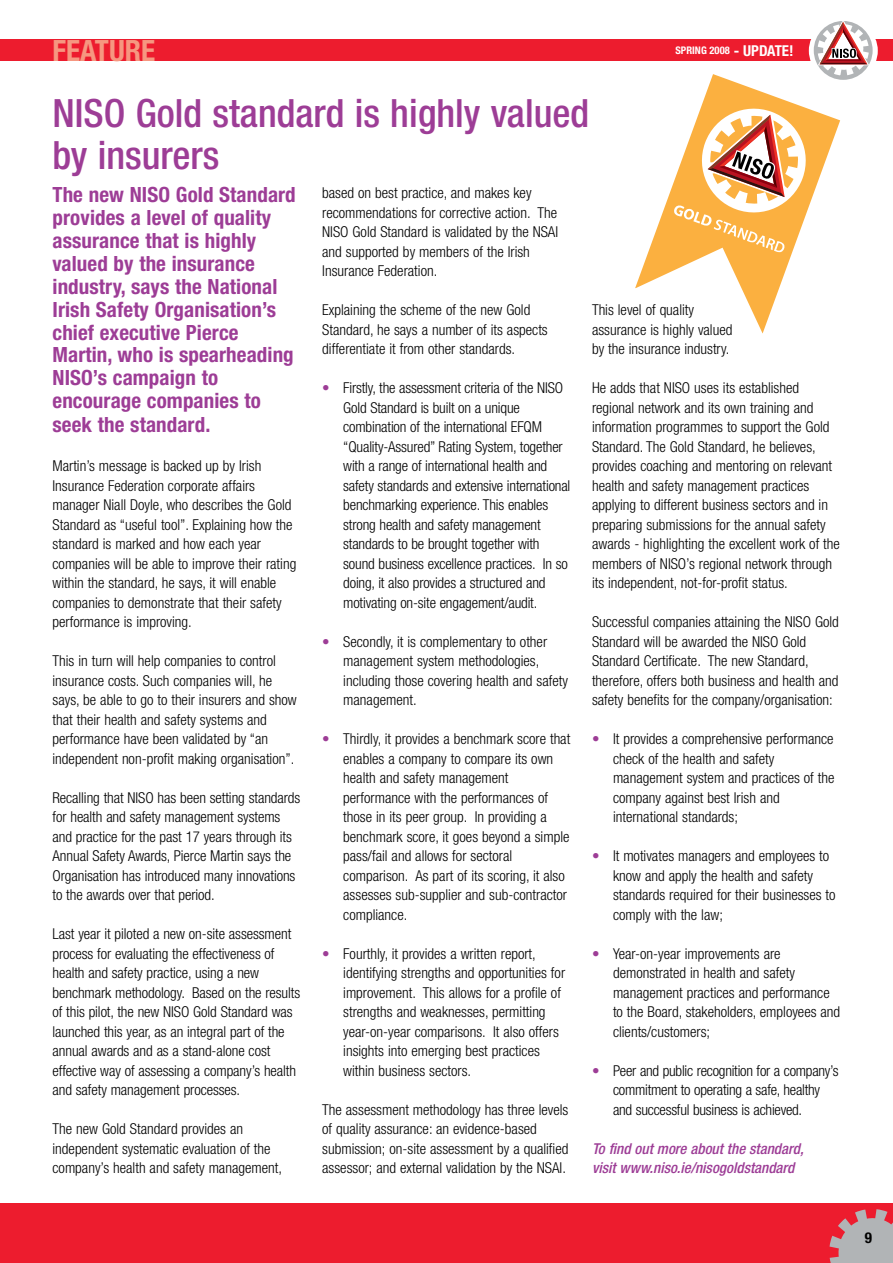
<style>
.page{position:relative;width:893px;height:1263px;background:#fff}
.page>*{position:absolute;margin:0;border:0;box-sizing:border-box;transform-origin:0 0}
.t1{font:500 condensed 39px/42px "Helvetica Neue";color:#9d3d96}
.t2{font:700 condensed 29.4px "Helvetica Neue";color:#f69780}
.t3{font:700 condensed 21px/23px "Helvetica Neue";letter-spacing:.005em;color:#9d3d96}
.t4{font:300 condensed 15px/19.5px "Helvetica Neue";color:#000}
.t5{font:italic 500 condensed 15px/19.5px "Helvetica Neue";color:#9d3d96}
.t6{font:700 condensed 15px "Helvetica Neue";color:#000}
.t7{font:700 condensed 10.5px "Helvetica Neue";color:#fff}
.s1{font-size:15px}
.s2{color:#9d3d96}
</style>
<div class="page">
<svg style="left:635px;top:74px;width:205px;height:259px"></svg>
<svg style="left:674px;top:104px;width:137px;height:148px"></svg>
<div style="left:0;top:1203px;width:893px;height:60px;background:#ed1c2e"></div>
<div style="left:0;top:40px;width:893px;height:21px;background:#ed1c2e"></div>
<svg style="left:829px;top:1209px;width:64px;height:54px"></svg>
<div style="left:809px;top:18px;width:69px;height:65px;background:#fff;border-radius:50%"></div>
<svg style="left:813px;top:21px;width:60px;height:60px"></svg>
<h2 class="t2" style="left:53px;top:32px;width:104px">FEATURE</h2>
<p class="t7" style="left:675px;top:44px;width:120px">SPRING 2008 <span class="s1">- UPDATE!</span></p>
<h1 class="t1" style="left:53px;top:92px;width:538px">NISO Gold standard is highly valued by insurers</h1>
<p class="t3" style="left:53px;top:183px;width:245px">The new NISO Gold Standard provides a level of quality assurance that is highly valued by the insurance industry, says the National<br>Irish Safety Organisation’s chief executive Pierce<br>Martin, who is spearheading<br>NISO’s campaign to encourage companies to seek the standard.</p>
<p class="t4" style="left:53px;top:456px;width:245px">Martin’s message is backed up by Irish Insurance Federation corporate affairs manager Niall Doyle, who describes the Gold Standard as “useful tool”. Explaining how the standard is marked and how each year companies will be able to improve their rating within the standard, he says, it will enable companies to demonstrate that their safety performance is improving.</p>
<p class="t4" style="left:53px;top:651px;width:246px">This in turn will help companies to control insurance costs. Such companies will, he says, be able to go to their insurers and show that their health and safety systems and performance have been validated by “an independent non-profit making organisation”.</p>
<p class="t4" style="left:53px;top:788px;width:249px">Recalling that NISO has been setting standards for health and safety management systems and practice for the past 17 years through its Annual Safety Awards, Pierce Martin says the Organisation has introduced many innovations to the awards over that period.</p>
<p class="t4" style="left:53px;top:924px;width:249px">Last year it piloted a new on-site assessment process for evaluating the effectiveness of health and safety practice, using a new benchmark methodology. Based on the results of this pilot, the new NISO Gold Standard was launched this year, as an integral part of the annual awards and as a stand-alone cost effective way of assessing a company’s health and safety management processes.</p>
<p class="t4" style="left:53px;top:1119px;width:231px">The new Gold Standard provides an independent systematic evaluation of the company’s health and safety management,</p>
<p class="t4" style="left:322px;top:183px;width:237px">based on best practice, and makes key recommendations for corrective action. The NISO Gold Standard is validated by the NSAI and supported by members of the Irish Insurance Federation.</p>
<p class="t4" style="left:322px;top:300px;width:227px">Explaining the scheme of the new Gold<br>Standard, he says a number of its aspects differentiate it from other standards.</p>
<p class="t4" style="left:343px;top:378px;width:229px;text-indent:-21px"><span class="s2">•</span> Firstly, the assessment criteria of the NISO Gold Standard is built on a unique combination of the international EFQM “Quality-Assured” Rating System, together with a range of international health and safety standards and extensive international benchmarking experience. This enables strong health and safety management standards to be brought together with sound business excellence practices. In so doing, it also provides a structured and motivating on-site engagement/audit.</p>
<p class="t4" style="left:343px;top:631px;width:226px;text-indent:-21px"><span class="s2">•</span> Secondly, it is complementary to other management system methodologies, including those covering health and safety management.</p>
<p class="t4" style="left:343px;top:729px;width:229px;text-indent:-21px"><span class="s2">•</span> Thirdly, it provides a benchmark score that enables a company to compare its own health and safety management performance with the performances of those in its peer group. In providing a benchmark score, it goes beyond a simple pass/fail and allows for sectoral comparison. As part of its scoring, it also assesses sub-supplier and sub-contractor compliance.</p>
<p class="t4" style="left:343px;top:943px;width:223px;text-indent:-21px"><span class="s2">•</span> Fourthly, it provides a written report, identifying strengths and opportunities for improvement. This allows for a profile of strengths and weaknesses, permitting year-on-year comparisons. It also offers insights into emerging best practices within business sectors.</p>
<p class="t4" style="left:322px;top:1099px;width:248px">The assessment methodology has three levels of quality assurance: an evidence-based submission; on-site assessment by a qualified assessor; and external validation by the NSAI.</p>
<p class="t4" style="left:592px;top:300px;width:142px">This level of quality assurance is highly valued by the insurance industry.</p>
<p class="t4" style="left:592px;top:378px;width:249px">He adds that NISO uses its established regional network and its own training and information programmes to support the Gold Standard. The Gold Standard, he believes, provides coaching and mentoring on relevant health and safety management practices applying to different business sectors and in preparing submissions for the annual safety awards - highlighting the excellent work of the members of NISO’s regional network through its independent, not-for-profit status.</p>
<p class="t4" style="left:592px;top:612px;width:248px">Successful companies attaining the NISO Gold Standard will be awarded the NISO Gold Standard Certificate. The new Standard, therefore, offers both business and health and safety benefits for the company/organisation:</p>
<p class="t4" style="left:613px;top:729px;width:223px;text-indent:-21px"><span class="s2">•</span> It provides a comprehensive performance check of the health and safety management system and practices of the company against best Irish and international standards;</p>
<p class="t4" style="left:613px;top:846px;width:224px;text-indent:-21px"><span class="s2">•</span> It motivates managers and employees to know and apply the health and safety standards required for their businesses to comply with the law;</p>
<p class="t4" style="left:613px;top:943px;width:229px;text-indent:-21px"><span class="s2">•</span> Year-on-year improvements are demonstrated in health and safety management practices and performance to the Board, stakeholders, employees and clients/customers;</p>
<p class="t4" style="left:613px;top:1060px;width:227px;text-indent:-21px"><span class="s2">•</span> Peer and public recognition for a company’s commitment to operating a safe, healthy and successful business is achieved.</p>
<p class="t5" style="left:592px;top:1138px;width:213px">To find out more about the standard, visit www.niso.ie/nisogoldstandard</p>
<p class="t6" style="left:865px;top:1229px;width:9px">9</p>
</div>
